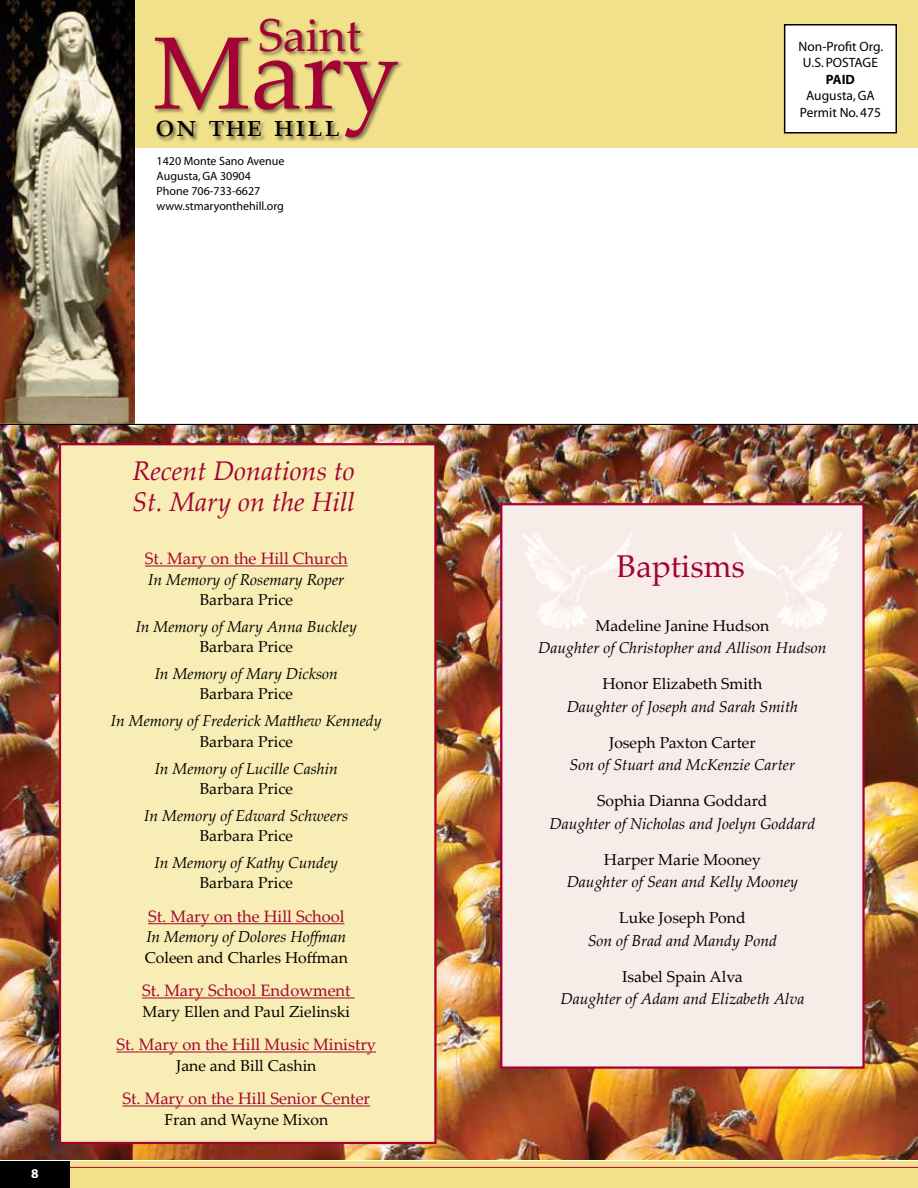
<style>
.page{position:relative;width:918px;height:1188px;background:#fff}
.page>*{position:absolute;margin:0;border:0;box-sizing:border-box;transform-origin:0 0}
.t1{font:103.05px "Palatino Linotype";color:#a30234}
.t2{font:46.2px "Palatino Linotype";color:#a30234}
.t3{font:33.15px "Palatino Linotype";color:#000}
.t4{font:31.5px "Palatino Linotype";color:#a30234}
.t5{font:italic 27px/31.5px "Palatino Linotype";color:#a30234}
.t6{font:16.5px "Palatino Linotype";color:#a30234}
.t7{font:italic 15.75px "Palatino Linotype";color:#000}
.t8{font:15.75px "Palatino Linotype";color:#000}
.t9{font:13.5px/16.5px "Myriad";color:#000;text-align:center}
.t10{font:700 13.5px "Myriad";color:#000}
.t11{font:700 13.5px "Myriad";color:#fff}
.t12{font:12px/15px "Myriad";color:#000}
</style>
<div class="page">
<div style="left:0;top:1161px;width:918px;height:27px;background:#f2e18b"></div>
<hr style="left:15px;top:1167px;width:903px;height:1px;background:#a30234">
<div style="left:0;top:1161px;width:70px;height:27px;background:#000"></div>
<div style="left:0;top:0;width:918px;height:148px;background:#f2e18b"></div>
<div style="left:259px;top:18px;width:107px;height:40px;background:#000;opacity:.5"></div>
<img style="left:0;top:0;width:135px;height:424px">
<div style="left:785px;top:25px;width:111px;height:108px;background:#fff"></div>
<div style="left:784px;top:24px;width:113px;height:110px;border:2px solid #000"></div>
<div style="left:154px;top:36px;width:250px;height:107px;background:#000;opacity:.5"></div>
<div style="left:155px;top:120px;width:189px;height:22px;background:#000;opacity:.6"></div>
<hr style="left:0;top:424px;width:918px;height:3px;background:#000">
<img style="left:0;top:425px;width:918px;height:735px">
<div style="left:59px;top:443px;width:378px;height:701px;background:#f8edb5;border:2px solid #a30234"></div>
<hr style="left:145px;top:566px;width:203px;height:1px;background:#a30234">
<hr style="left:148px;top:923px;width:196px;height:1px;background:#a30234">
<hr style="left:142px;top:998px;width:213px;height:1px;background:#a30234">
<hr style="left:116px;top:1052px;width:260px;height:1px;background:#a30234">
<hr style="left:123px;top:1106px;width:247px;height:1px;background:#a30234">
<div style="left:500px;top:503px;width:365px;height:566px;background:#f8ece9;border:2px solid #a30234"></div>
<img style="left:733px;top:531px;width:49px;height:49px">
<img style="left:552px;top:532px;width:80px;height:41px">
<h2 class="t2" style="left:259px;top:3px;width:104px">Saint</h2>
<h1 class="t1" style="left:153px;top:0;width:248px">Mary</h1>
<h3 class="t3" style="left:155px;top:101px;width:186px">on the hill</h3>
<p class="t12" style="left:157px;top:154px;width:129px">1420 Monte Sano Avenue<br>Augusta, GA 30904<br>Phone 706-733-6627 www.stmaryonthehill.org</p>
<p class="t11" style="left:31px;top:1166px;width:9px">8</p>
<h3 class="t5" style="left:132px;top:454px;width:224px">Recent Donations to<br>St. Mary on the Hill</h3>
<p class="t6" style="left:145px;top:547px;width:204px">St. Mary on the Hill Church</p>
<p class="t7" style="left:148px;top:568px;width:197px">In Memory of Rosemary Roper</p>
<p class="t8" style="left:200px;top:588px;width:95px">Barbara Price</p>
<p class="t7" style="left:136px;top:615px;width:223px">In Memory of Mary Anna Buckley</p>
<p class="t8" style="left:200px;top:636px;width:95px">Barbara Price</p>
<p class="t7" style="left:155px;top:662px;width:185px">In Memory of Mary Dickson</p>
<p class="t8" style="left:200px;top:683px;width:95px">Barbara Price</p>
<p class="t7" style="left:111px;top:710px;width:272px">In Memory of Frederick Matthew Kennedy</p>
<p class="t8" style="left:200px;top:730px;width:95px">Barbara Price</p>
<p class="t7" style="left:155px;top:757px;width:185px">In Memory of Lucille Cashin</p>
<p class="t8" style="left:200px;top:777px;width:95px">Barbara Price</p>
<p class="t7" style="left:144px;top:804px;width:206px">In Memory of Edward Schweers</p>
<p class="t8" style="left:200px;top:825px;width:95px">Barbara Price</p>
<p class="t7" style="left:154px;top:851px;width:185px">In Memory of Kathy Cundey</p>
<p class="t8" style="left:200px;top:872px;width:95px">Barbara Price</p>
<p class="t6" style="left:148px;top:905px;width:198px">St. Mary on the Hill School</p>
<p class="t7" style="left:146px;top:926px;width:201px">In Memory of Dolores Hoffman</p>
<p class="t8" style="left:145px;top:946px;width:205px">Coleen and Charles Hoffman</p>
<p class="t6" style="left:142px;top:979px;width:210px">St. Mary School Endowment</p>
<p class="t8" style="left:142px;top:1000px;width:209px">Mary Ellen and Paul Zielinski</p>
<p class="t6" style="left:116px;top:1033px;width:261px">St. Mary on the Hill Music Ministry</p>
<p class="t8" style="left:176px;top:1054px;width:142px">Jane and Bill Cashin</p>
<p class="t6" style="left:123px;top:1087px;width:249px">St. Mary on the Hill Senior Center</p>
<p class="t8" style="left:164px;top:1108px;width:165px">Fran and Wayne Mixon</p>
<p class="t9" style="left:799px;top:39px;width:86px">Non-Profit Org.<br>U.S. POSTAGE</p>
<p class="t10" style="left:826px;top:72px;width:31px">PAID</p>
<p class="t9" style="left:806px;top:88px;width:70px">Augusta, GA</p>
<p class="t9" style="left:800px;top:105px;width:83px">Permit No. 475</p>
<h3 class="t4" style="left:617px;top:544px;width:129px">Baptisms</h3>
<p class="t8" style="left:595px;top:614px;width:175px">Madeline Janine Hudson</p>
<p class="t7" style="left:538px;top:637px;width:290px">Daughter of Christopher and Allison Hudson</p>
<p class="t8" style="left:603px;top:673px;width:161px">Honor Elizabeth Smith</p>
<p class="t7" style="left:567px;top:695px;width:233px">Daughter of Joseph and Sarah Smith</p>
<p class="t8" style="left:609px;top:731px;width:148px">Joseph Paxton Carter</p>
<p class="t7" style="left:570px;top:754px;width:227px">Son of Stuart and McKenzie Carter</p>
<p class="t8" style="left:597px;top:790px;width:172px">Sophia Dianna Goddard</p>
<p class="t7" style="left:550px;top:812px;width:267px">Daughter of Nicholas and Joelyn Goddard</p>
<p class="t8" style="left:604px;top:848px;width:158px">Harper Marie Mooney</p>
<p class="t7" style="left:567px;top:871px;width:233px">Daughter of Sean and Kelly Mooney</p>
<p class="t8" style="left:619px;top:907px;width:128px">Luke Joseph Pond</p>
<p class="t7" style="left:588px;top:929px;width:191px">Son of Brad and Mandy Pond</p>
<p class="t8" style="left:622px;top:965px;width:122px">Isabel Spain Alva</p>
<p class="t7" style="left:560px;top:988px;width:245px">Daughter of Adam and Elizabeth Alva</p>
</div>
